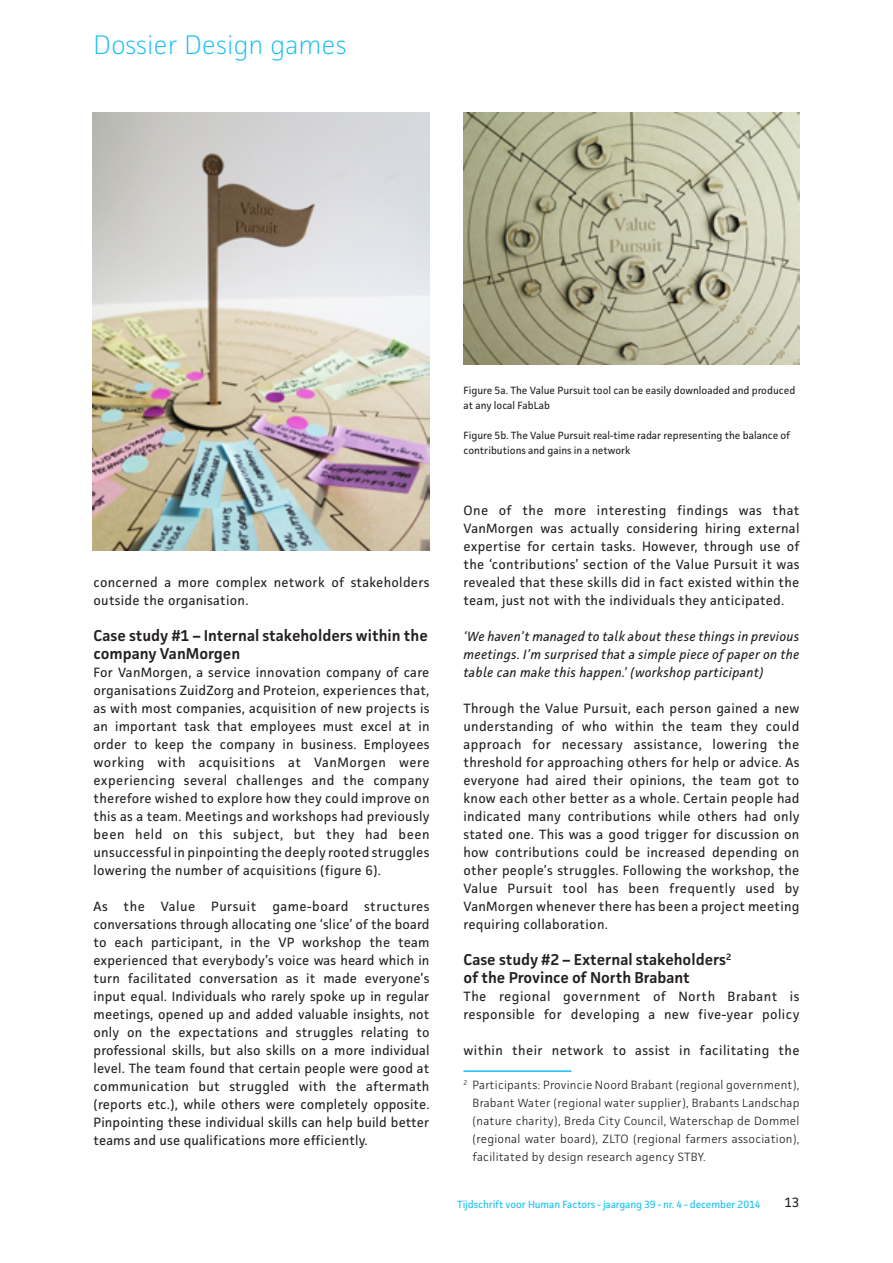
<style>
.page{position:relative;width:893px;height:1263px;background:#fff}
.page>*{position:absolute;margin:0;border:0;box-sizing:border-box;transform-origin:0 0}
.t1{font:200 27px "Facit";color:#15c0f2}
.t2{font:600 15.75px/18px "Facit";color:#231f20}
.t3{font:13.5px/18px "Facit";letter-spacing:.02em;color:#231f20;text-align:justify}
.t4{font:italic 13.5px/18px "Facit";letter-spacing:.02em;color:#231f20;text-align:justify}
.t5{font:300 12px/18px "Facit";letter-spacing:.02em;color:#231f20;text-align:justify}
.t6{font:10.5px/15px "Facit";color:#231f20}
.t7{font:10.5px "Facit";letter-spacing:-.01em;color:#15c0f2}
</style>
<div class="page">
<hr style="left:463px;top:1070px;width:108px;height:2px;background:#15c0f2">
<img style="left:93px;top:112px;width:336px;height:439px">
<img style="left:463px;top:112px;width:336px;height:252px">
<h1 class="t1" style="left:94px;top:27px;width:255px">Dossier Design games</h1>
<p class="t3" style="left:94px;top:573px;width:337px">concerned a more complex network of stakeholders outside the organisation.</p>
<p class="t2" style="left:94px;top:626px;width:336px">Case study #1 – Internal stakeholders within the company VanMorgen</p>
<p class="t3" style="left:94px;top:663px;width:338px">For VanMorgen, a service innovation company of care organisations ZuidZorg and Proteion, experiences that, as with most companies, acquisition of new projects is an important task that employees must excel at in order to keep the company in business. Employees working with acquisitions at VanMorgen were experiencing several challenges and the company therefore wished to explore how they could improve on this as a team. Meetings and workshops had previously been held on this subject, but they had been unsuccessful in pinpointing the deeply rooted struggles lowering the number of acquisitions (figure 6).</p>
<p class="t3" style="left:94px;top:897px;width:338px">As the Value Pursuit game-board structures conversations through allocating one ‘slice’ of the board to each participant, in the VP workshop the team experienced that everybody’s voice was heard which in turn facilitated conversation as it made everyone’s input equal. Individuals who rarely spoke up in regular meetings, opened up and added valuable insights, not only on the expectations and struggles relating to professional skills, but also skills on a more individual level. The team found that certain people were good at communication but struggled with the aftermath (reports etc.), while others were completely opposite.<br>Pinpointing these individual skills can help build better teams and use qualifications more efficiently.</p>
<p class="t6" style="left:463px;top:382px;width:333px">Figure 5a. The Value Pursuit tool can be easily downloaded and produced at any local FabLab</p>
<p class="t6" style="left:463px;top:427px;width:328px">Figure 5b. The Value Pursuit real-time radar representing the balance of contributions and gains in a network</p>
<p class="t3" style="left:463px;top:501px;width:337px">One of the more interesting findings was that VanMorgen was actually considering hiring external expertise for certain tasks. However, through use of the ‘contributions’ section of the Value Pursuit it was revealed that these skills did in fact existed within the team, just not with the individuals they anticipated.</p>
<p class="t4" style="left:463px;top:627px;width:337px">‘We haven’t managed to talk about these things in previous meetings. I’m surprised that a simple piece of paper on the table can make this happen.’ (workshop participant)</p>
<p class="t3" style="left:463px;top:699px;width:337px">Through the Value Pursuit, each person gained a new understanding of who within the team they could approach for necessary assistance, lowering the threshold for approaching others for help or advice. As everyone had aired their opinions, the team got to know each other better as a whole. Certain people had indicated many contributions while others had only stated one. This was a good trigger for discussion on how contributions could be increased depending on other people’s struggles. Following the workshop, the Value Pursuit tool has been frequently used by VanMorgen whenever there has been a project meeting requiring collaboration.</p>
<p class="t2" style="left:463px;top:950px;width:269px">Case study #2 – External stakeholders<sup>2 </sup>of the Province of North Brabant</p>
<p class="t3" style="left:463px;top:987px;width:337px">The regional government of North Brabant is responsible for developing a new five-year policy</p>
<p class="t3" style="left:463px;top:1041px;width:338px">within their network to assist in facilitating the</p>
<p class="t5" style="left:472px;top:1076px;width:328px;text-indent:-9px"><sup>2</sup> Participants: Provincie Noord Brabant (regional government), Brabant Water (regional water supplier), Brabants Landschap (nature charity), Breda City Council, Waterschap de Dommel (regional water board), ZLTO (regional farmers association), facilitated by design research agency STBY.</p>
<p class="t7" style="left:457px;top:1197px;width:305px">Tijdschrift voor Human Factors - jaargang 39 - nr. 4 - december 2014</p>
<p class="t3" style="left:784px;top:1193px;width:16px">13</p>
</div>
